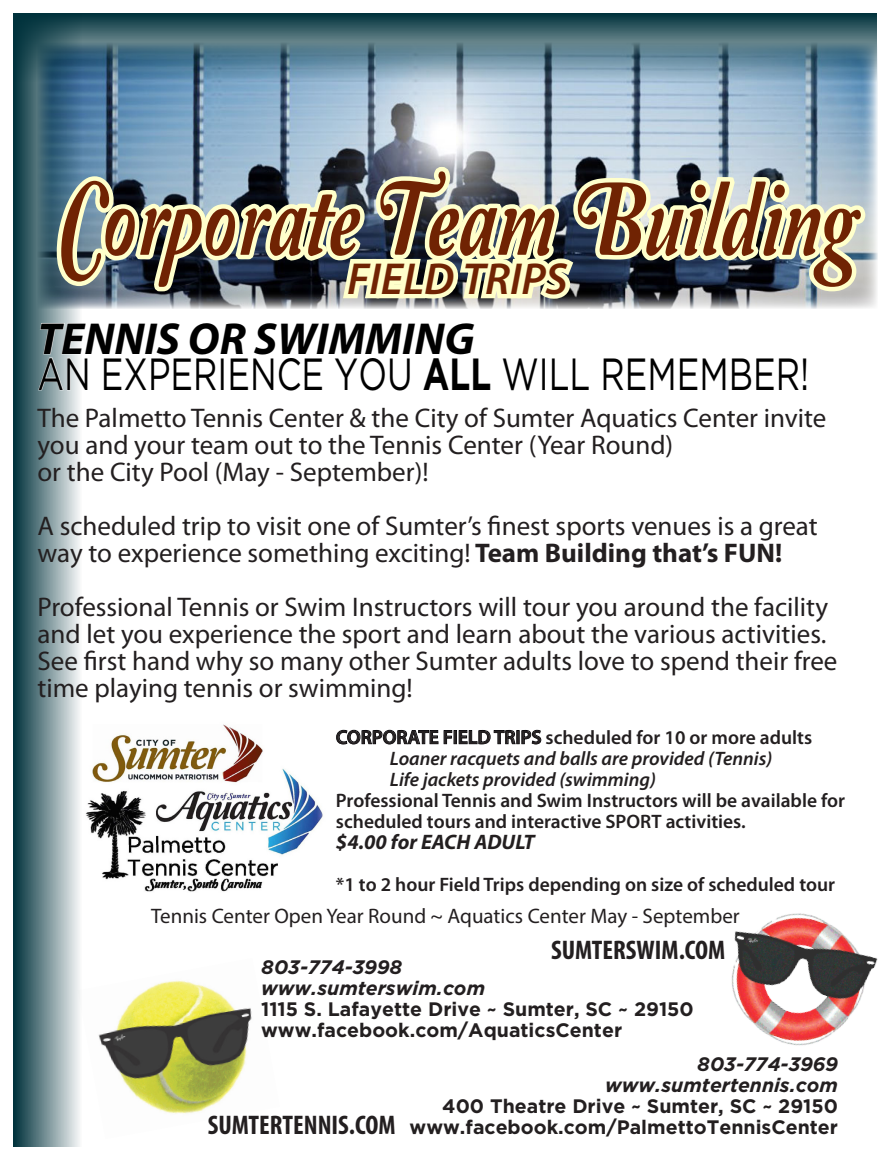
<style>
.page{position:relative;width:891px;height:1161px;background:#fff}
.page>*{position:absolute;margin:0;border:0;box-sizing:border-box;transform-origin:0 0}
.t1{font:108px "Amperzand";color:#702303;scale:.75 1}
.t2{font:45px "Gotham";color:#000;scale:.75 1}
.t3{font:italic 700 45px "Myriad Pro";color:#000}
.t4{font:italic 600 45px "Myriad Pro";color:#702303}
.t5{font:27px/27px "Myriad Pro";color:#231f20}
.t6{font:700 condensed 27px "Myriad Pro";color:#231f20}
.t7{font:21px "Myriad Pro";color:#231f20}
.t8{font:italic 700 21px "Myriad Pro";color:#231f20}
.t9{font:600 19.5px "Myriad Pro";color:#231f20}
.t10{font:700 19.5px "Gotham";color:#231f20}
.t11{font:italic 600 19.5px "Myriad Pro";color:#231f20}
.t12{font:italic 700 19.5px "Gotham";color:#231f20}
.s1{font-weight:700}
</style>
<div class="page">
<img style="left:122px;top:122px;width:756px;height:186px">
<img style="left:122px;top:980px;width:130px;height:134px">
<svg style="left:122px;top:14px;width:756px;height:108px;background:#6d8fa1"></svg>
<img style="left:122px;top:724px;width:201px;height:168px">
<img style="left:731px;top:913px;width:147px;height:133px">
<svg style="left:336px;top:729px;width:206px;height:16px"></svg>
<svg style="left:14px;top:14px;width:108px;height:1133px"></svg>
<img style="left:52px;top:161px;width:821px;height:143px">
<svg style="left:38px;top:322px;width:84px;height:69px"></svg>
<p class="t1" style="left:57px;top:164px;width:1069px">Corporate Team Building</p>
<p class="t4" style="left:347px;top:250px;width:222px">FIELD TRIPS</p>
<p class="t3" style="left:38px;top:309px;width:439px">TENNIS OR SWIMMING</p>
<p class="t2" style="left:38px;top:349px;width:1031px">AN EXPERIENCE YOU <span class="s1">ALL</span> WILL REMEMBER!</p>
<p class="t5" style="left:38px;top:404px;width:790px">The Palmetto Tennis Center &amp; the City of Sumter Aquatics Center invite you and your team out to the Tennis Center (Year Round)</p>
<p class="t5" style="left:38px;top:458px;width:393px">or the City Pool (May - September)!</p>
<p class="t5" style="left:38px;top:512px;width:782px">A scheduled trip to visit one of Sumter’s finest sports venues is a great way to experience something exciting! <span class="s1">Team Building that’s FUN!</span></p>
<p class="t5" style="left:38px;top:593px;width:802px">Professional Tennis or Swim Instructors will tour you around the facility and let you experience the sport and learn about the various activities.<br>See first hand why so many other Sumter adults love to spend their free time playing tennis or swimming!</p>
<p class="t9" style="left:336px;top:725px;width:478px">CORPORATE FIELD TRIPS scheduled for 10 or more adults</p>
<p class="t11" style="left:390px;top:746px;width:384px">Loaner racquets and balls are provided (Tennis)</p>
<p class="t11" style="left:390px;top:767px;width:267px">Life jackets provided (swimming)</p>
<p class="t9" style="left:336px;top:788px;width:511px">Professional Tennis and Swim Instructors will be available for</p>
<p class="t9" style="left:336px;top:809px;width:411px">scheduled tours and interactive SPORT activities.</p>
<p class="t8" style="left:336px;top:828px;width:200px">$4.00 for EACH ADULT</p>
<p class="t9" style="left:336px;top:872px;width:501px">*1 to 2 hour Field Trips depending on size of scheduled tour</p>
<p class="t7" style="left:151px;top:903px;width:590px">Tennis Center Open Year Round ~ Aquatics Center May - September</p>
<p class="t12" style="left:261px;top:956px;width:143px">803-774-3998</p>
<p class="t12" style="left:261px;top:977px;width:226px">www.sumterswim.com</p>
<p class="t6" style="left:551px;top:933px;width:176px">SUMTERSWIM.COM</p>
<p class="t10" style="left:261px;top:998px;width:434px">1115 S. Lafayette Drive ~ Sumter, SC ~ 29150</p>
<p class="t10" style="left:261px;top:1019px;width:363px">www.facebook.com/AquaticsCenter</p>
<p class="t6" style="left:208px;top:1108px;width:189px">SUMTERTENNIS.COM</p>
<p class="t12" style="left:697px;top:1053px;width:142px">803-774-3969</p>
<p class="t12" style="left:605px;top:1074px;width:234px">www.sumtertennis.com</p>
<p class="t10" style="left:442px;top:1095px;width:397px">400 Theatre Drive ~ Sumter, SC ~ 29150</p>
<p class="t10" style="left:410px;top:1116px;width:430px">www.facebook.com/PalmettoTennisCenter</p>
</div>
